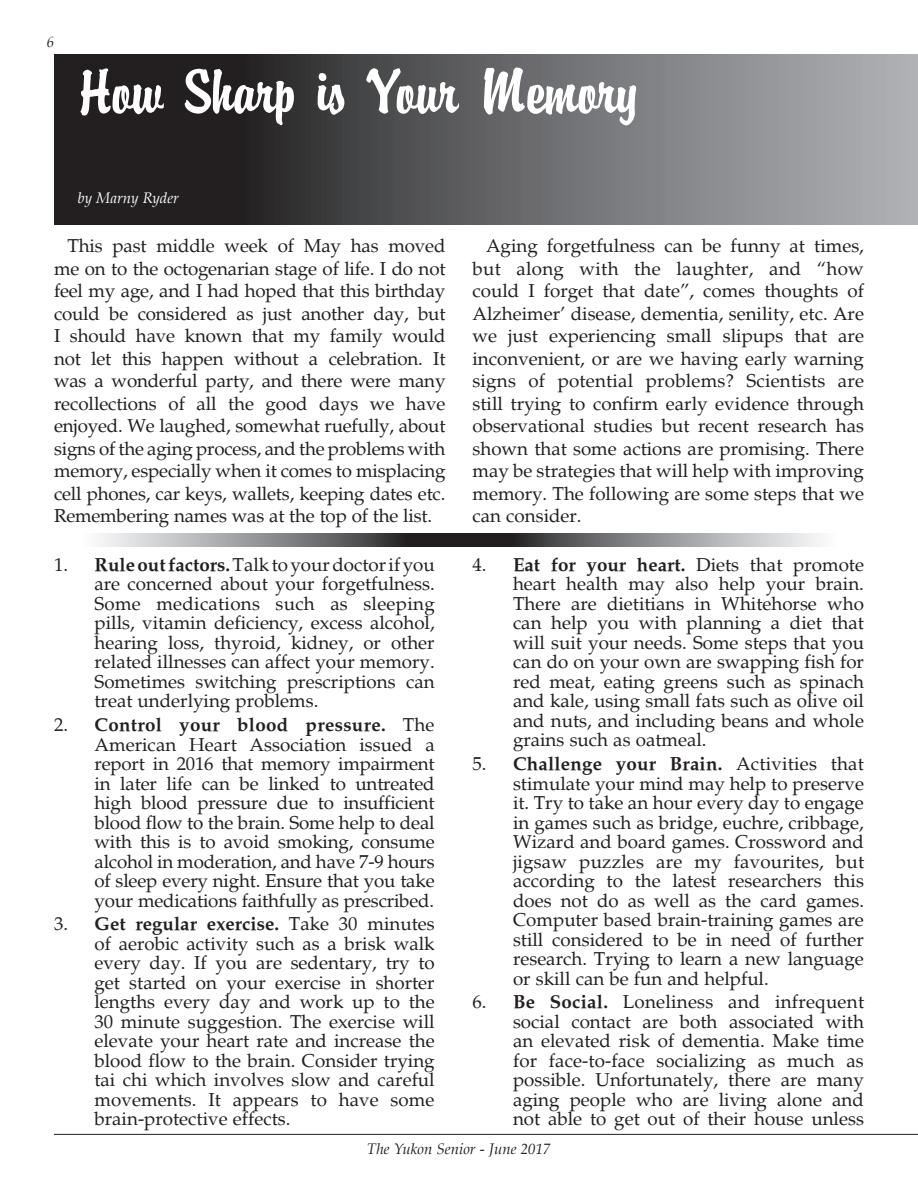
<style>
.page{position:relative;width:918px;height:1188px;background:#fff}
.page>*{position:absolute;margin:0;border:0;box-sizing:border-box;transform-origin:0 0}
.t1{font:66.45px "Brandyscript";color:#fff}
.t2{font:18.75px/19.5px "Palatino";color:#231f20;text-align:justify}
.t3{font:italic 15px "Palatino";color:#231f20}
.t4{font:italic 15px "Palatino";color:#fff}
.s1{font-weight:700}
</style>
<div class="page">
<hr style="left:54px;top:1134px;width:864px;height:1px;background:#231f20">
<svg style="left:54px;top:54px;width:864px;height:171px;background:#5d5c5e"></svg>
<svg style="left:459px;top:533px;width:361px;height:14px;background:#838385"></svg>
<svg style="left:99px;top:533px;width:360px;height:14px;background:#838385"></svg>
<p class="t3" style="left:47px;top:30px;width:9px">6</p>
<h1 class="t1" style="left:78px;top:54px;width:562px">How Sharp is Your Memory</h1>
<p class="t4" style="left:78px;top:185px;width:103px">by Marny Ryder</p>
<p class="t2" style="left:54px;top:235px;width:393px;line-height:22.5px;text-indent:14px">This past middle week of May has moved me on to the octogenarian stage of life. I do not feel my age, and I had hoped that this birthday could be considered as just another day, but I should have known that my family would not let this happen without a celebration. It was a wonderful party, and there were many recollections of all the good days we have enjoyed. We laughed, somewhat ruefully, about signs of the aging process, and the problems with memory, especially when it comes to misplacing cell phones, car keys, wallets, keeping dates etc.<br>Remembering names was at the top of the list.</p>
<p class="t2" style="left:473px;top:235px;width:393px;line-height:22.5px;text-indent:14px">Aging forgetfulness can be funny at times, but along with the laughter, and “how could I forget that date”, comes thoughts of Alzheimer’ disease, dementia, senility, etc. Are we just experiencing small slipups that are inconvenient, or are we having early warning signs of potential problems? Scientists are still trying to confirm early evidence through observational studies but recent research has shown that some actions are promising. There may be strategies that will help with improving memory. The following are some steps that we can consider.</p>
<p class="t2" style="left:95px;top:555px;width:342px;text-indent:-41px">1. <span class="s1">Rule out factors.</span> Talk to your doctor if you are concerned about your forgetfulness.<br>Some medications such as sleeping pills, vitamin deficiency, excess alcohol, hearing loss, thyroid, kidney, or other related illnesses can affect your memory.<br>Sometimes switching prescriptions can treat underlying problems.</p>
<p class="t2" style="left:95px;top:715px;width:342px;text-indent:-41px">2. <span class="s1">Control your blood pressure.</span> The American Heart Association issued a report in 2016 that memory impairment in later life can be linked to untreated high blood pressure due to insufficient blood flow to the brain. Some help to deal with this is to avoid smoking, consume alcohol in moderation, and have 7-9 hours of sleep every night. Ensure that you take your medications faithfully as prescribed.</p>
<p class="t2" style="left:95px;top:915px;width:342px;text-indent:-41px">3. <span class="s1">Get regular exercise.</span> Take 30 minutes of aerobic activity such as a brisk walk every day. If you are sedentary, try to get started on your exercise in shorter lengths every day and work up to the 30 minute suggestion. The exercise will elevate your heart rate and increase the blood flow to the brain. Consider trying tai chi which involves slow and careful movements. It appears to have some brain-protective effects.</p>
<p class="t2" style="left:513px;top:555px;width:353px;text-indent:-40px">4. <span class="s1">Eat for your heart.</span> Diets that promote heart health may also help your brain.<br>There are dietitians in Whitehorse who can help you with planning a diet that will suit your needs. Some steps that you can do on your own are swapping fish for red meat, eating greens such as spinach and kale, using small fats such as olive oil and nuts, and including beans and whole grains such as oatmeal.</p>
<p class="t2" style="left:513px;top:754px;width:353px;text-indent:-40px">5. <span class="s1">Challenge your Brain.</span> Activities that stimulate your mind may help to preserve it. Try to take an hour every day to engage in games such as bridge, euchre, cribbage, Wizard and board games. Crossword and jigsaw puzzles are my favourites, but according to the latest researchers this does not do as well as the card games.<br>Computer based brain-training games are still considered to be in need of further research. Trying to learn a new language or skill can be fun and helpful.</p>
<p class="t2" style="left:513px;top:993px;width:353px;text-indent:-40px">6. <span class="s1">Be Social.</span> Loneliness and infrequent social contact are both associated with an elevated risk of dementia. Make time for face-to-face socializing as much as possible. Unfortunately, there are many aging people who are living alone and not able to get out of their house unless</p>
<p class="t3" style="left:367px;top:1137px;width:185px">The Yukon Senior - June 2017</p>
</div>
